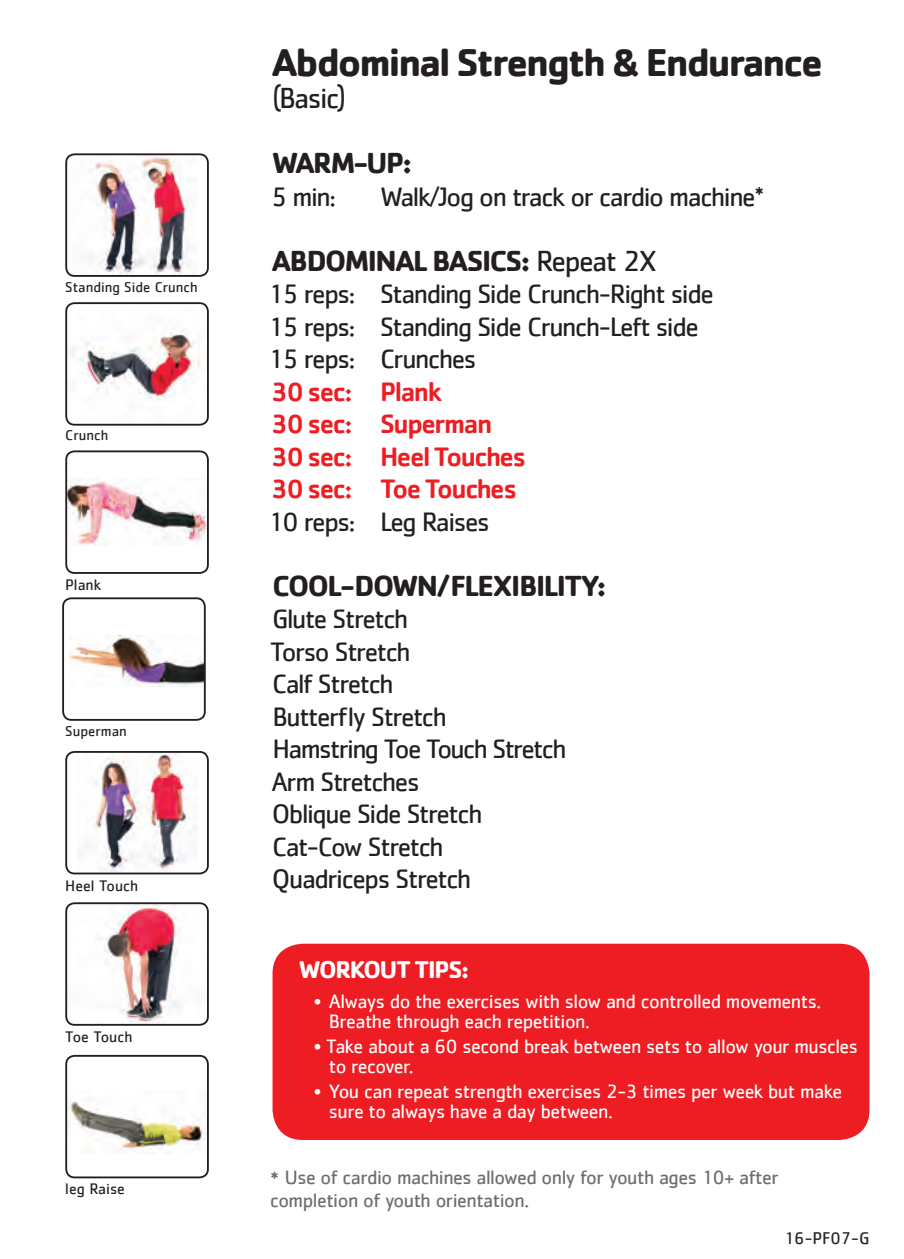
<style>
.page{position:relative;width:904px;height:1259px;background:#fff}
.page>*{position:absolute;margin:0;border:0;box-sizing:border-box;transform-origin:0 0}
.t1{font:700 40px "Cachet";letter-spacing:-.05em;color:#231f20}
.t2{font:700 30px "Cachet";letter-spacing:-.05em;color:#231f20}
.t3{font:30px "Cachet";letter-spacing:-.05em;color:#231f20}
.t4{font:27.5px/32.5px "Cachet";letter-spacing:-.05em;color:#231f20}
.t5{font:500 27.5px/32.5px "Cachet";letter-spacing:-.05em;color:#ee1d23}
.t6{font:700 25px "Cachet";letter-spacing:-.05em;color:#fff}
.t7{font:20px/20px "Cachet";letter-spacing:-.025em;color:#fff}
.t8{font:20px/22.5px "Cachet";letter-spacing:-.025em;color:#6c6d70}
.t9{font:17.5px "Cachet";color:#231f20}
.t10{font:15.75px "Cachet";color:#231f20}
.t11{font:14.75px "Cachet";color:#231f20}
.s1{font-weight:400}
.s2{font-size:25px}
</style>
<div class="page">
<img style="left:81px;top:156px;width:116px;height:118px">
<div style="left:65px;top:153px;width:144px;height:124px;border:2px solid #231f20;border-radius:8px"></div>
<img style="left:68px;top:305px;width:138px;height:118px">
<div style="left:65px;top:302px;width:144px;height:124px;border:2px solid #231f20;border-radius:8px"></div>
<img style="left:78px;top:754px;width:119px;height:117px">
<div style="left:65px;top:751px;width:144px;height:123px;border:2px solid #231f20;border-radius:8px"></div>
<img style="left:68px;top:480px;width:138px;height:65px">
<div style="left:65px;top:450px;width:144px;height:124px;border:2px solid #231f20;border-radius:8px"></div>
<img style="left:68px;top:905px;width:138px;height:118px">
<div style="left:65px;top:902px;width:144px;height:124px;border:2px solid #231f20;border-radius:8px"></div>
<img style="left:68px;top:1101px;width:138px;height:52px">
<div style="left:65px;top:1055px;width:144px;height:123px;border:2px solid #231f20;border-radius:8px"></div>
<img style="left:69px;top:636px;width:134px;height:50px">
<div style="left:62px;top:597px;width:144px;height:124px;border:2px solid #231f20;border-radius:8px"></div>
<div style="left:272px;top:944px;width:597px;height:196px;background:#ee1d23;border-radius:30px"></div>
<p class="t11" style="left:65px;top:278px;width:134px">Standing Side Crunch</p>
<p class="t11" style="left:65px;top:426px;width:44px">Crunch</p>
<p class="t10" style="left:65px;top:576px;width:37px">Plank</p>
<p class="t11" style="left:65px;top:722px;width:63px">Superman</p>
<p class="t10" style="left:65px;top:876px;width:74px">Heel Touch</p>
<p class="t10" style="left:65px;top:1028px;width:69px">Toe Touch</p>
<p class="t10" style="left:65px;top:1180px;width:61px">leg Raise</p>
<h1 class="t1" style="left:272px;top:36px;width:552px">Abdominal Strength &amp; Endurance</h1>
<p class="t3" style="left:272px;top:81px;width:76px">(Basic)</p>
<p class="t2" style="left:272px;top:144px;width:141px">WARM-UP:</p>
<p class="t4" style="left:271px;top:180px;width:66px">5 min:</p>
<p class="t4" style="left:380px;top:180px;width:385px">Walk/Jog on track or cardio machine*</p>
<p class="t2" style="left:271px;top:241px;width:387px">ABDOMINAL BASICS: <span class="s1">Repeat 2X</span></p>
<p class="t4" style="left:267px;top:277px;width:447px">15 reps: Standing Side Crunch-Right side<br>15 reps: Standing Side Crunch-Left side<br>15 reps: Crunches</p>
<p class="t5" style="left:271px;top:375px;width:256px">30 sec: Plank<br>30 sec: Superman<br>30 sec: Heel Touches<br>30 sec: Toe Touches</p>
<p class="t4" style="left:267px;top:505px;width:223px">10 reps: Leg Raises</p>
<p class="t2" style="left:272px;top:566px;width:335px">COOL-DOWN/FLEXIBILITY:</p>
<p class="t4" style="left:270px;top:602px;width:298px">Glute Stretch<br>Torso Stretch<br>Calf Stretch<br>Butterfly Stretch<br>Hamstring Toe Touch Stretch<br>Arm Stretches<br>Oblique Side Stretch<br>Cat-Cow Stretch<br>Quadriceps Stretch</p>
<p class="t6" style="left:299px;top:953px;width:172px">WORKOUT TIPS:</p>
<p class="t7" style="left:329px;top:990px;width:493px;text-indent:-15px">• Always do the exercises with slow and controlled movements.<br>Breathe through each repetition.</p>
<p class="t7" style="left:329px;top:1035px;width:530px;text-indent:-15px">• Take about a 60 second break between sets to allow your muscles to recover.</p>
<p class="t7" style="left:329px;top:1080px;width:514px;text-indent:-15px">• You can repeat strength exercises 2-3 times per week but make sure to always have a day between.</p>
<p class="t8" style="left:270px;top:1166px;width:510px"><span class="s2">*</span> Use of cardio machines allowed only for youth ages 10+ after completion of youth orientation.</p>
<p class="t9" style="left:784px;top:1227px;width:87px">16-PF07-G</p>
</div>
